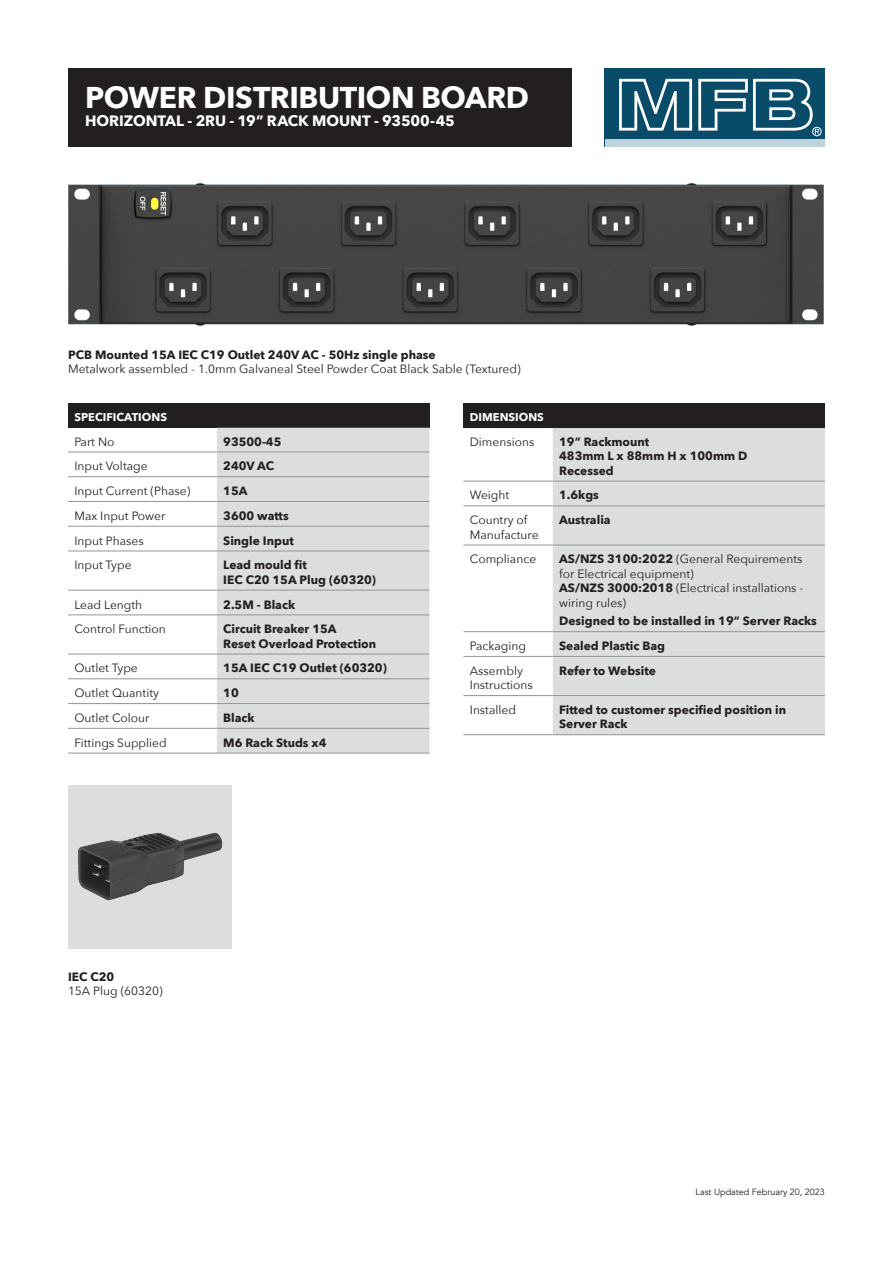
<style>
.page{position:relative;width:893px;height:1263px;background:#fff}
.page>*{position:absolute;margin:0;border:0;box-sizing:border-box;transform-origin:0 0}
.TOC__Heading_Marker{font:700 30px "Avenir Next";letter-spacing:-.015em;color:#fff}
.TOC__Heading_Marker-2{font:700 15px "Avenir Next";letter-spacing:-.005em;color:#fff}
.TD{font:12px/14.4px "Avenir Next";color:#231f20}
.TD-2{font:700 12px/14.4px "Avenir Next";color:#231f20}
.TH{font:700 11.25px "Avenir Next";color:#fff}
.t1{font:9px "Avenir";color:#231f20}
.s1{font-weight:700}
</style>
<div class="page">
<div style="left:68px;top:403px;width:361px;height:24px;background:#231f20"></div>
<div style="left:217px;top:428px;width:212px;height:325px;background:#dcdddf"></div>
<hr style="left:68px;top:427px;width:149px;height:1px;background:#231f20">
<hr style="left:217px;top:427px;width:212px;height:1px;background:#231f20">
<hr style="left:68px;top:452px;width:149px;height:1px;background:#939598">
<hr style="left:217px;top:452px;width:212px;height:1px;background:#939598">
<hr style="left:68px;top:476px;width:149px;height:1px;background:#939598">
<hr style="left:217px;top:476px;width:212px;height:1px;background:#939598">
<hr style="left:68px;top:501px;width:149px;height:1px;background:#939598">
<hr style="left:217px;top:501px;width:212px;height:1px;background:#939598">
<hr style="left:68px;top:526px;width:149px;height:1px;background:#939598">
<hr style="left:217px;top:526px;width:212px;height:1px;background:#939598">
<hr style="left:68px;top:551px;width:149px;height:1px;background:#939598">
<hr style="left:217px;top:551px;width:212px;height:1px;background:#939598">
<hr style="left:68px;top:590px;width:149px;height:1px;background:#939598">
<hr style="left:217px;top:590px;width:212px;height:1px;background:#939598">
<hr style="left:68px;top:614px;width:149px;height:1px;background:#939598">
<hr style="left:217px;top:614px;width:212px;height:1px;background:#939598">
<hr style="left:68px;top:654px;width:149px;height:1px;background:#939598">
<hr style="left:217px;top:654px;width:212px;height:1px;background:#939598">
<hr style="left:68px;top:678px;width:149px;height:1px;background:#939598">
<hr style="left:217px;top:678px;width:212px;height:1px;background:#939598">
<hr style="left:68px;top:703px;width:149px;height:1px;background:#939598">
<hr style="left:217px;top:703px;width:212px;height:1px;background:#939598">
<hr style="left:68px;top:728px;width:149px;height:1px;background:#939598">
<hr style="left:217px;top:728px;width:212px;height:1px;background:#939598">
<hr style="left:68px;top:753px;width:149px;height:1px;background:#939598">
<hr style="left:217px;top:753px;width:212px;height:1px;background:#939598">
<div style="left:68px;top:68px;width:504px;height:78px;background:#231f20"></div>
<div style="left:605px;top:68px;width:220px;height:78px;background:#084c6a"></div>
<svg style="left:619px;top:79px;width:73px;height:52px"></svg>
<div style="left:605px;top:139px;width:220px;height:7px;background:#c0d2dd"></div>
<svg style="left:698px;top:79px;width:124px;height:57px"></svg>
<img style="left:68px;top:785px;width:164px;height:163px">
<div style="left:463px;top:403px;width:362px;height:25px;background:#231f20"></div>
<div style="left:553px;top:428px;width:272px;height:306px;background:#dcdddf"></div>
<hr style="left:463px;top:505px;width:90px;height:1px;background:#939598">
<hr style="left:553px;top:505px;width:272px;height:1px;background:#939598">
<hr style="left:463px;top:545px;width:90px;height:1px;background:#939598">
<hr style="left:553px;top:545px;width:272px;height:1px;background:#939598">
<hr style="left:463px;top:631px;width:90px;height:1px;background:#939598">
<hr style="left:553px;top:631px;width:272px;height:1px;background:#939598">
<hr style="left:463px;top:656px;width:90px;height:1px;background:#939598">
<hr style="left:553px;top:656px;width:272px;height:1px;background:#939598">
<hr style="left:463px;top:695px;width:90px;height:1px;background:#939598">
<hr style="left:553px;top:695px;width:272px;height:1px;background:#939598">
<hr style="left:463px;top:734px;width:90px;height:1px;background:#939598">
<hr style="left:553px;top:734px;width:272px;height:1px;background:#939598">
<hr style="left:463px;top:481px;width:90px;height:1px;background:#939598">
<hr style="left:553px;top:481px;width:272px;height:1px;background:#939598">
<img style="left:68px;top:182px;width:756px;height:144px">
<p class="TOC__Heading_Marker" style="left:85px;top:72px;width:446px">POWER DISTRIBUTION BOARD</p>
<p class="TOC__Heading_Marker-2" style="left:85px;top:108px;width:371px">HORIZONTAL - 2RU - 19” RACK MOUNT - 93500-45</p>
<p class="TD-2" style="left:68px;top:347px;width:369px">PCB Mounted 15A IEC C19 Outlet 240V AC - 50Hz single phase</p>
<p class="TD" style="left:68px;top:361px;width:454px">Metalwork assembled - 1.0mm Galvaneal Steel Powder Coat Black Sable (Textured)</p>
<p class="TH" style="left:74px;top:407px;width:94px">SPECIFICATIONS</p>
<p class="TD" style="left:74px;top:434px;width:42px">Part No</p>
<p class="TD-2" style="left:223px;top:434px;width:60px">93500-45</p>
<p class="TD" style="left:74px;top:458px;width:75px">Input Voltage</p>
<p class="TD-2" style="left:223px;top:459px;width:52px">240V AC</p>
<p class="TD" style="left:74px;top:483px;width:117px">Input Current (Phase)</p>
<p class="TD-2" style="left:223px;top:483px;width:26px">15A</p>
<p class="TD" style="left:74px;top:508px;width:92px">Max Input Power</p>
<p class="TD-2" style="left:223px;top:508px;width:67px">3600 watts</p>
<p class="TD" style="left:74px;top:533px;width:71px">Input Phases</p>
<p class="TD-2" style="left:223px;top:533px;width:72px">Single Input</p>
<p class="TD" style="left:74px;top:557px;width:59px">Input Type</p>
<p class="TD-2" style="left:223px;top:558px;width:154px">Lead mould fit<br>IEC C20 15A Plug (60320)</p>
<p class="TD" style="left:74px;top:597px;width:69px">Lead Length</p>
<p class="TD-2" style="left:223px;top:597px;width:74px">2.5M - Black</p>
<p class="TD" style="left:74px;top:621px;width:93px">Control Function</p>
<p class="TD-2" style="left:223px;top:622px;width:154px">Circuit Breaker 15A<br>Reset Overload Protection</p>
<p class="TD" style="left:74px;top:660px;width:65px">Outlet Type</p>
<p class="TD-2" style="left:223px;top:661px;width:165px">15A IEC C19 Outlet (60320)</p>
<p class="TD" style="left:74px;top:685px;width:86px">Outlet Quantity</p>
<p class="TD-2" style="left:223px;top:686px;width:17px">10</p>
<p class="TD" style="left:74px;top:710px;width:77px">Outlet Colour</p>
<p class="TD-2" style="left:223px;top:710px;width:33px">Black</p>
<p class="TD" style="left:74px;top:735px;width:94px">Fittings Supplied</p>
<p class="TD-2" style="left:223px;top:735px;width:105px">M6 Rack Studs x4</p>
<p class="TH" style="left:470px;top:407px;width:76px">DIMENSIONS</p>
<p class="TD" style="left:470px;top:434px;width:66px">Dimensions</p>
<p class="TD-2" style="left:559px;top:434px;width:190px">19” Rackmount<br>483mm L x 88mm H x 100mm D<br>Recessed</p>
<p class="TD" style="left:470px;top:488px;width:41px">Weight</p>
<p class="TD-2" style="left:559px;top:488px;width:41px">1.6kgs</p>
<p class="TD" style="left:470px;top:512px;width:70px">Country of<br>Manufacture</p>
<p class="TD-2" style="left:559px;top:513px;width:53px">Australia</p>
<p class="TD" style="left:470px;top:551px;width:68px">Compliance</p>
<p class="TD" style="left:559px;top:551px;width:246px"><span class="s1">AS/NZS 3100:2022</span> (General Requirements for Electrical equipment)<br><span class="s1">AS/NZS 3000:2018</span> (Electrical installations - wiring rules)</p>
<p class="TD-2" style="left:559px;top:614px;width:259px">Designed to be installed in 19” Server Racks</p>
<p class="TD" style="left:470px;top:638px;width:58px">Packaging</p>
<p class="TD-2" style="left:559px;top:638px;width:108px">Sealed Plastic Bag</p>
<p class="TD" style="left:470px;top:663px;width:64px">Assembly<br>Instructions</p>
<p class="TD-2" style="left:559px;top:663px;width:98px">Refer to Website</p>
<p class="TD" style="left:470px;top:702px;width:48px">Installed</p>
<p class="TD-2" style="left:559px;top:702px;width:229px">Fitted to customer specified position in<br>Server Rack</p>
<p class="TD" style="left:68px;top:969px;width:96px"><span class="s1">IEC C20<br></span>15A Plug (60320)</p>
<p class="t1" style="left:696px;top:1186px;width:131px">Last Updated February 20, 2023</p>
</div>
